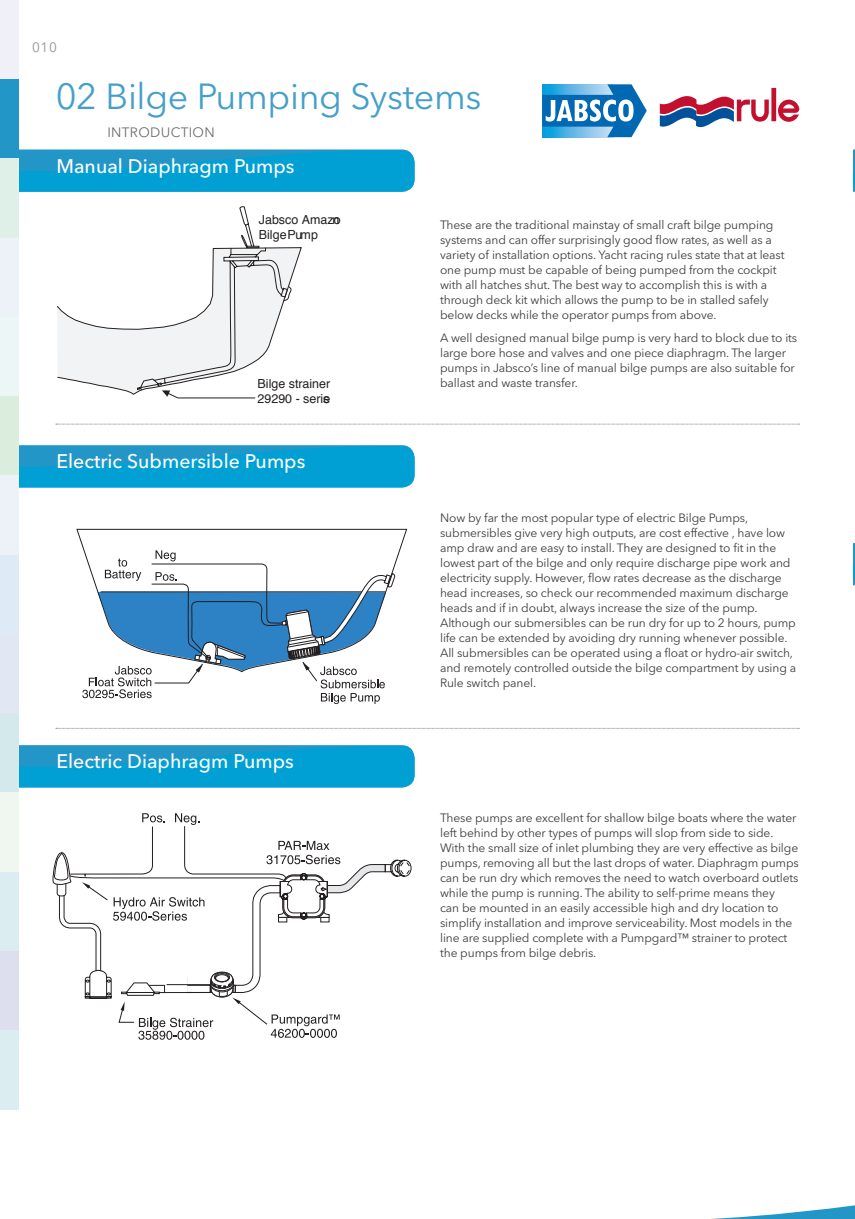
<style>
.page{position:relative;width:855px;height:1219px;background:#fff}
.page>*{position:absolute;margin:0;border:0;box-sizing:border-box;transform-origin:0 0}
.t1{font:36px "Avenir Next LT Pro";letter-spacing:-.01em;color:#459fcb}
.t2{font:500 19.5px "Avenir Next LT Pro";color:#fff}
.t3{font:13.5px "Avenir Next LT Pro";letter-spacing:.025em;color:#6b6d71}
.t4{font:13.5px "Avenir Next LT Pro";color:#939598}
.t5{font:12.45px/15px "Helvetica";color:#231f20}
.t6{font:12px/15px "Avenir Next LT Pro";letter-spacing:-.01em;color:#3e3e3f}
</style>
<div class="page">
<svg style="left:18px;top:149px;width:396px;height:43px;background:#0e9fd1"></svg>
<svg style="left:853px;top:149px;width:1px;height:43px"></svg>
<svg style="left:853px;top:543px;width:1px;height:42px"></svg>
<svg style="left:18px;top:445px;width:396px;height:42px;background:#0b9fd1"></svg>
<svg style="left:18px;top:745px;width:396px;height:42px;background:#0c9ed1"></svg>
<svg style="left:56px;top:424px;width:743px;height:1px"></svg>
<svg style="left:56px;top:728px;width:743px;height:1px"></svg>
<svg style="left:76px;top:528px;width:331px;height:49px"></svg>
<svg style="left:82px;top:550px;width:313px;height:154px"></svg>
<svg style="left:53px;top:813px;width:358px;height:226px"></svg>
<hr style="left:166px;top:984px;width:46px;height:1px;background:#231f20">
<hr style="left:164px;top:992px;width:48px;height:1px;background:#231f20">
<svg style="left:137px;top:206px;width:154px;height:272px"></svg>
<svg style="left:57px;top:247px;width:244px;height:152px"></svg>
<hr style="left:178px;top:397px;width:77px;height:1px;background:#231f20">
<svg style="left:659px;top:88px;width:140px;height:39px"></svg>
<svg style="left:542px;top:84px;width:105px;height:54px"></svg>
<div style="left:0;top:0;width:18px;height:79px;background:#f0f0f8"></div>
<div style="left:0;top:79px;width:18px;height:80px;background:#2297c7"></div>
<div style="left:0;top:316px;width:18px;height:80px;background:#ecf6f6"></div>
<div style="left:0;top:237px;width:18px;height:80px;background:#edf2f9"></div>
<div style="left:0;top:396px;width:18px;height:80px;background:#dbeddd"></div>
<div style="left:0;top:475px;width:18px;height:80px;background:#edf2f9"></div>
<div style="left:0;top:554px;width:18px;height:80px;background:#deeaf5"></div>
<div style="left:0;top:633px;width:18px;height:80px;background:#e2e7f4"></div>
<div style="left:0;top:713px;width:18px;height:80px;background:#d3e9eb"></div>
<div style="left:0;top:792px;width:18px;height:80px;background:#eff7f0"></div>
<div style="left:0;top:871px;width:18px;height:80px;background:#dbedf1"></div>
<div style="left:0;top:950px;width:18px;height:80px;background:#dddeee"></div>
<div style="left:0;top:1030px;width:18px;height:80px;background:#dcedf1"></div>
<div style="left:0;top:158px;width:18px;height:80px;background:#dff0e9"></div>
<svg style="left:711px;top:1205px;width:144px;height:14px"></svg>
<p class="t4" style="left:32px;top:39px;width:26px">010</p>
<h1 class="t1" style="left:56px;top:75px;width:427px">02 Bilge Pumping Systems</h1>
<p class="t3" style="left:107px;top:124px;width:109px">InTRODuCTIOn</p>
<h2 class="t2" style="left:56px;top:154px;width:239px">Manual Diaphragm Pumps</h2>
<p class="t5" style="left:259px;top:212px;width:83px">Jabsco Amazon<br>Bilge Pump</p>
<p class="t5" style="left:257px;top:376px;width:74px">Bilge strainer<br>29290 - series</p>
<h2 class="t2" style="left:56px;top:450px;width:250px">Electric Submersible Pumps</h2>
<h2 class="t2" style="left:56px;top:749px;width:239px">Electric Diaphragm Pumps</h2>
<p class="t6" style="left:440px;top:217px;width:346px">These are the traditional mainstay of small craft bilge pumping systems and can offer surprisingly good flow rates, as well as a variety of installation options. Yacht racing rules state that at least one pump must be capable of being pumped from the cockpit with all hatches shut. The best way to accomplish this is with a through deck kit which allows the pump to be in stalled safely below decks while the operator pumps from above.</p>
<p class="t6" style="left:440px;top:330px;width:358px">A well designed manual bilge pump is very hard to block due to its large bore hose and valves and one piece diaphragm. The larger pumps in Jabsco’s line of manual bilge pumps are also suitable for ballast and waste transfer.</p>
<p class="t6" style="left:440px;top:510px;width:357px">now by far the most popular type of electric Bilge Pumps, submersibles give very high outputs, are cost effective , have low amp draw and are easy to install. They are designed to fit in the lowest part of the bilge and only require discharge pipe work and electricity supply. However, flow rates decrease as the discharge head increases, so check our recommended maximum discharge heads and if in doubt, always increase the size of the pump.<br>Although our submersibles can be run dry for up to 2 hours, pump life can be extended by avoiding dry running whenever possible.<br>All submersibles can be operated using a float or hydro-air switch, and remotely controlled outside the bilge compartment by using a Rule switch panel.</p>
<p class="t6" style="left:440px;top:810px;width:360px">These pumps are excellent for shallow bilge boats where the water left behind by other types of pumps will slop from side to side.<br>With the small size of inlet plumbing they are very effective as bilge pumps, removing all but the last drops of water. Diaphragm pumps can be run dry which removes the need to watch overboard outlets while the pump is running. The ability to self-prime means they<br>can be mounted in an easily accessible high and dry location to simplify installation and improve serviceability. Most models in the line are supplied complete with a Pumpgard™ strainer to protect the pumps from bilge debris.</p>
</div>
